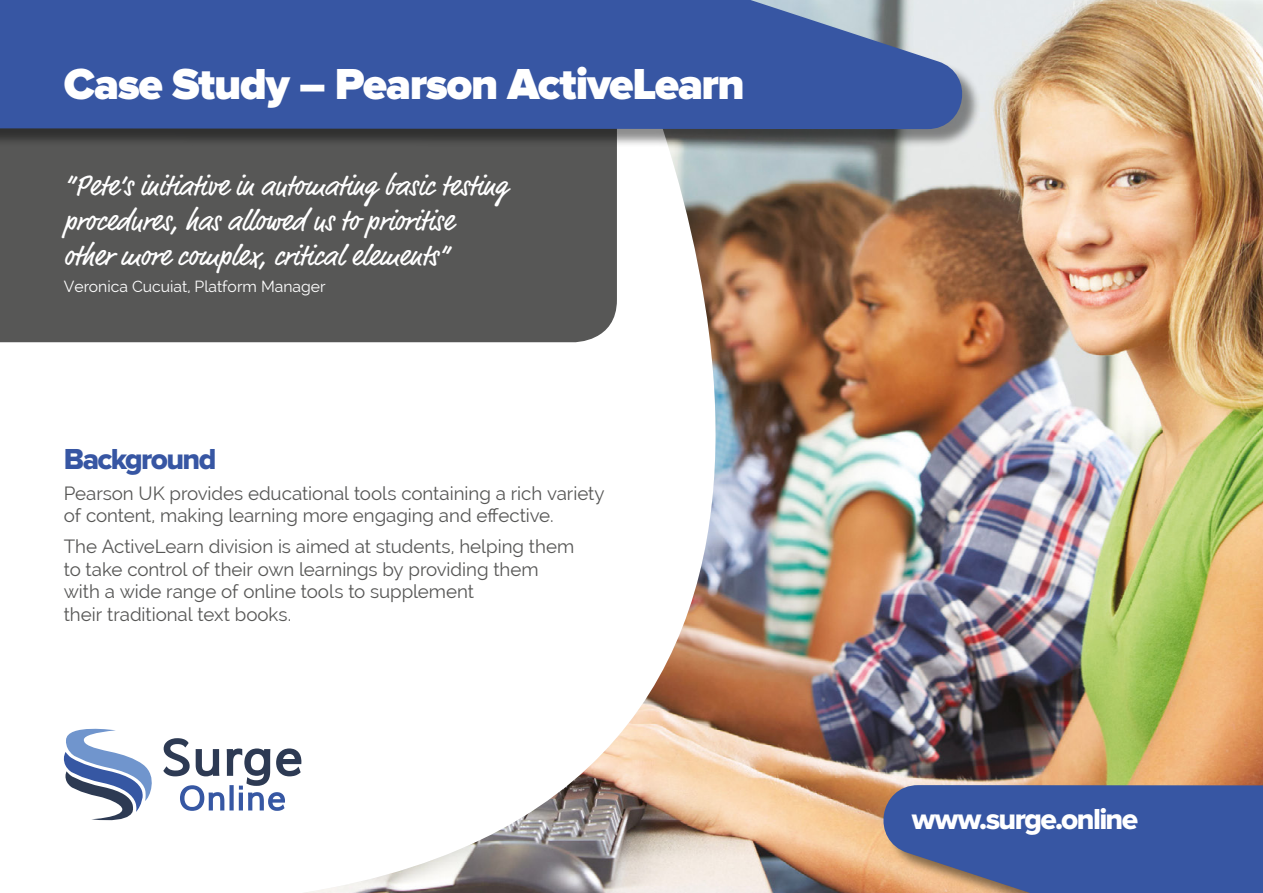
<style>
.page{position:relative;width:1263px;height:893px;background:#fff}
.page>*{position:absolute;margin:0;border:0;box-sizing:border-box;transform-origin:0 0}
.t1{font:900 45px "Proxima Nova";letter-spacing:-.03em;color:#fff}
.t2{font:30px "Proxima Nova Extrabld";letter-spacing:-.055em;color:#fff}
.t3{font:30px "Proxima Nova Extrabld";letter-spacing:-.055em;color:#3756a3}
.t4{font:29.1px/35px "Market OT";color:#fff}
.t5{font:18.75px/22.5px "Raleway";letter-spacing:-.005em;color:#575756}
.t6{font:15.75px "Raleway";color:#fff}
</style>
<div class="page">
<div style="left:0;top:148px;width:128px;height:194px;background:#575756"></div>
<svg style="left:128px;top:148px;width:174px;height:616px"></svg>
<img style="left:302px;top:0;width:961px;height:893px">
<div style="left:0;top:0;width:981px;height:148px;background:#000;opacity:.45"></div>
<svg style="left:0;top:0;width:976px;height:129px;background:#415ea6"></svg>
<svg style="left:870px;top:785px;width:393px;height:108px;background:#4c609d"></svg>
<svg style="left:64px;top:723px;width:237px;height:98px"></svg>
<h1 class="t1" style="left:64px;top:58px;width:682px">Case Study – Pearson ActiveLearn</h1>
<h3 class="t4" style="left:64px;top:170px;width:445px">“Pete’s initiative in automating basic testing procedures, has allowed us to prioritise other more complex, critical elements”</h3>
<p class="t6" style="left:64px;top:277px;width:263px">Veronica Cucuiat, Platform Manager</p>
<h2 class="t3" style="left:64px;top:441px;width:154px">Background</h2>
<p class="t5" style="left:64px;top:482px;width:542px">Pearson UK provides educational tools containing a rich variety of content, making learning more engaging and effective.</p>
<p class="t5" style="left:64px;top:535px;width:512px">The ActiveLearn division is aimed at students, helping them to take control of their own learnings by providing them with a wide range of online tools to supplement<br>their traditional text books.</p>
<h2 class="t2" style="left:912px;top:802px;width:228px">www.surge.online</h2>
</div>
